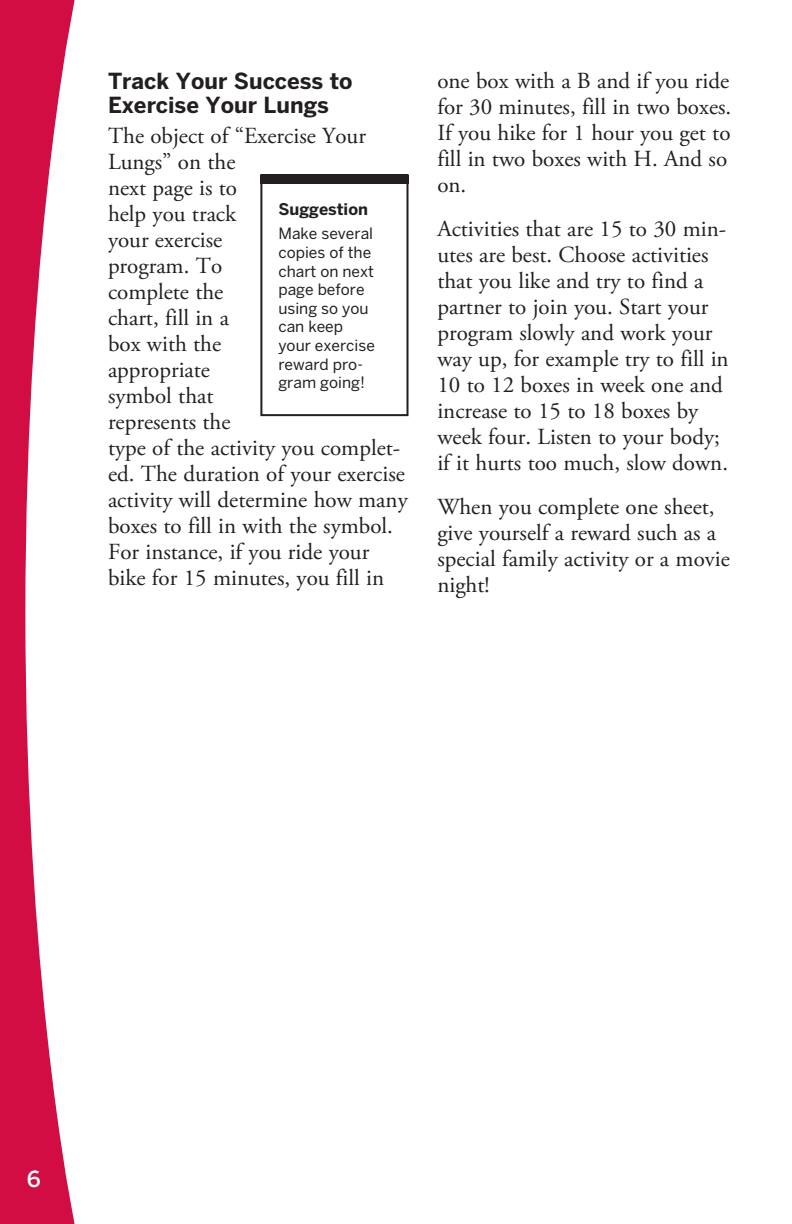
<style>
.page{position:relative;width:792px;height:1224px;background:#fff}
.page>*{position:absolute;margin:0;border:0;box-sizing:border-box;transform-origin:0 0}
.t1{font:23px/26px "Adobe Garamond Pro";color:#231f20}
.t2{font:700 22px/24px "Benton Sans";color:#231f20}
.t3{font:500 22px "Benton Sans";color:#fff}
.t4{font:700 16px "Benton Sans";color:#231f20}
.t5{font:15.6px/18.6px "Benton Sans";color:#231f20}
</style>
<div class="page">
<svg style="left:0;top:0;width:75px;height:1224px;fill:#d20d44"></svg>
<div style="left:260px;top:174px;width:148px;height:242px;border:2px solid #231f20"></div>
<div style="left:260px;top:176px;width:148px;height:8px;background:#231f20"></div>
<p class="t2" style="left:108px;top:69px;width:246px">Track Your Success to<br>Exercise Your Lungs</p>
<p class="t1" style="left:108px;top:124px;width:301px">The object of “Exercise Your<br>Lungs” on the<br>next page is to<br>help you track<br>your exercise<br>program. To<br>complete the<br>chart, fill in a<br>box with the<br>appropriate<br>symbol that<br>represents the<br>type of the activity you complet&shy;ed. The duration of your exercise activity will determine how many boxes to fill in with the symbol.<br>For instance, if you ride your bike for 15 minutes, you fill in</p>
<p class="t4" style="left:278px;top:199px;width:91px">Suggestion</p>
<p class="t5" style="left:278px;top:224px;width:98px">Make several copies of the chart on next page before using so you can keep your exercise reward pro&shy;gram going!</p>
<p class="t1" style="left:437px;top:69px;width:295px">one box with a B and if you ride for 30 minutes, fill in two boxes.<br>If you hike for 1 hour you get to fill in two boxes with H. And so on.</p>
<p class="t1" style="left:437px;top:217px;width:293px">Activities that are 15 to 30 min&shy;utes are best. Choose activities that you like and try to find a partner to join you. Start your program slowly and work your way up, for example try to fill in<br>10 to 12 boxes in week one and increase to 15 to 18 boxes by week four. Listen to your body; if it hurts too much, slow down.</p>
<p class="t1" style="left:437px;top:495px;width:294px">When you complete one sheet, give yourself a reward such as a special family activity or a movie night!</p>
<p class="t3" style="left:27px;top:1166px;width:15px">6</p>
</div>
